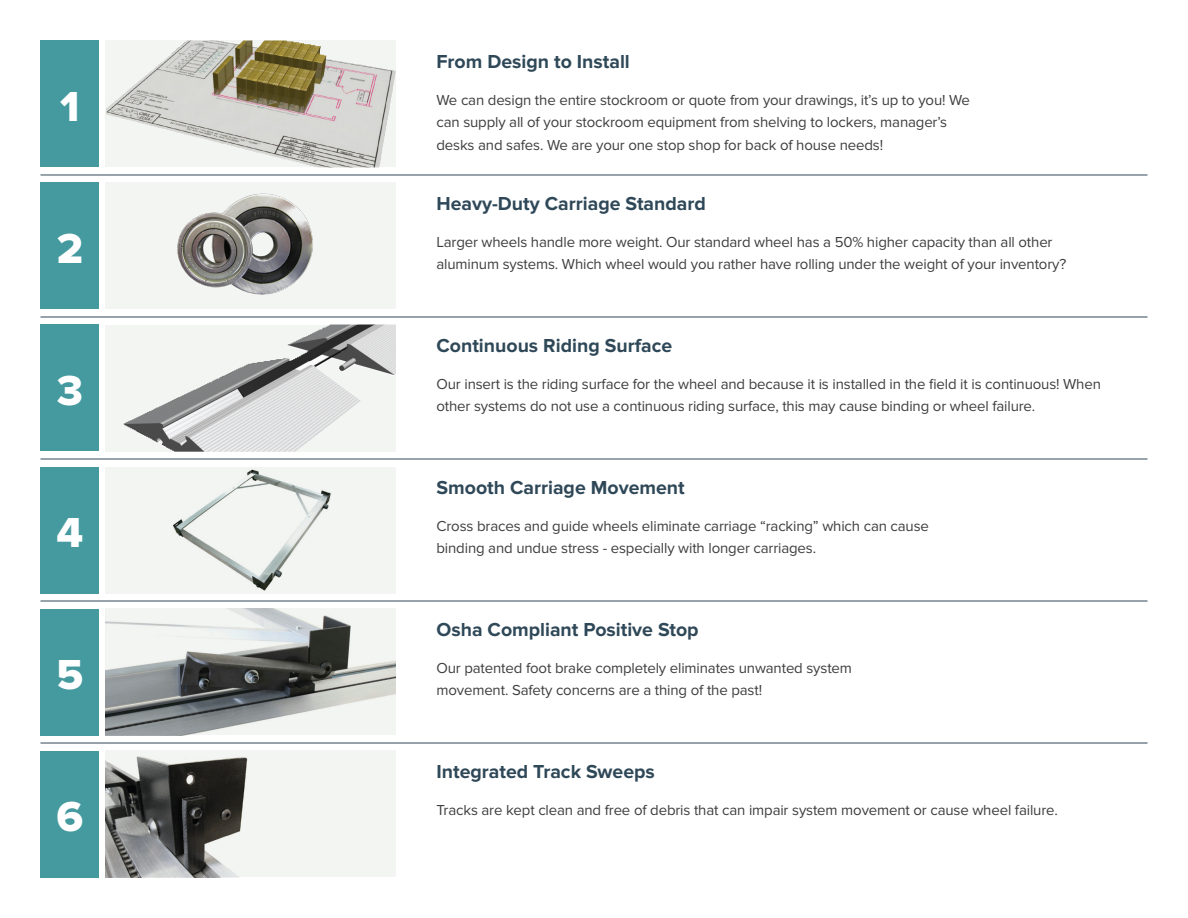
<style>
.page{position:relative;width:1188px;height:918px;background:#fff}
.page>*{position:absolute;margin:0;border:0;box-sizing:border-box;transform-origin:0 0}
.t1{font:43.5px "Proxima Nova Extrabld";color:#fff}
.t2{font:700 19.5px "Proxima Nova";color:#2f4858}
.t3{font:15px/22.5px "Proxima Nova";letter-spacing:-.01em;color:#3e3e3f}
</style>
<div class="page">
<div style="left:106px;top:183px;width:290px;height:126px;background:#f3f5f3"></div>
<div style="left:106px;top:467px;width:290px;height:127px;background:#f3f5f3"></div>
<div style="left:106px;top:750px;width:290px;height:127px;background:#f3f5f3"></div>
<img style="left:177px;top:193px;width:136px;height:102px">
<hr style="left:40px;top:175px;width:1108px;height:1px;background:#2f4858">
<hr style="left:40px;top:317px;width:1108px;height:1px;background:#2f4858">
<hr style="left:40px;top:459px;width:1108px;height:1px;background:#2f4858">
<hr style="left:40px;top:601px;width:1108px;height:1px;background:#2f4858">
<hr style="left:40px;top:743px;width:1108px;height:1px;background:#2f4858">
<div style="left:40px;top:40px;width:59px;height:127px;background:#449a9e"></div>
<svg style="left:106px;top:325px;width:290px;height:127px;fill:#f3f5f3"></svg>
<div style="left:40px;top:183px;width:59px;height:126px;background:#449a9e"></div>
<div style="left:40px;top:325px;width:59px;height:126px;background:#449a9e"></div>
<div style="left:40px;top:467px;width:59px;height:126px;background:#449a9e"></div>
<div style="left:40px;top:609px;width:59px;height:126px;background:#449a9e"></div>
<div style="left:40px;top:751px;width:59px;height:127px;background:#449a9e"></div>
<img style="left:106px;top:40px;width:290px;height:127px">
<img style="left:124px;top:325px;width:235px;height:127px">
<img style="left:173px;top:469px;width:158px;height:122px">
<img style="left:106px;top:608px;width:290px;height:127px">
<img style="left:106px;top:756px;width:142px;height:121px">
<p class="t2" style="left:436px;top:51px;width:195px">From Design to Install</p>
<p class="t1" style="left:60px;top:82px;width:21px">1</p>
<p class="t3" style="left:436px;top:89px;width:535px">We can design the entire stockroom or quote from your drawings, it’s up to you! We can supply all of your stockroom equipment from shelving to lockers, manager’s desks and safes. We are your one stop shop for back of house needs!</p>
<p class="t2" style="left:436px;top:193px;width:271px">Heavy-Duty Carriage Standard</p>
<p class="t1" style="left:57px;top:224px;width:28px">2</p>
<p class="t3" style="left:436px;top:231px;width:631px">Larger wheels handle more weight. Our standard wheel has a 50% higher capacity than all other aluminum systems. Which wheel would you rather have rolling under the weight of your inventory?</p>
<p class="t2" style="left:436px;top:335px;width:237px">Continuous Riding Surface</p>
<p class="t1" style="left:57px;top:366px;width:28px">3</p>
<p class="t3" style="left:436px;top:373px;width:666px">Our insert is the riding surface for the wheel and because it is installed in the field it is continuous! When other systems do not use a continuous riding surface, this may cause binding or wheel failure.</p>
<p class="t2" style="left:436px;top:477px;width:250px">Smooth Carriage Movement</p>
<p class="t1" style="left:57px;top:508px;width:28px">4</p>
<p class="t3" style="left:436px;top:515px;width:494px">Cross braces and guide wheels eliminate carriage “racking” which can cause binding and undue stress - especially with longer carriages.</p>
<p class="t2" style="left:436px;top:619px;width:264px">Osha Compliant Positive Stop</p>
<p class="t1" style="left:57px;top:650px;width:28px">5</p>
<p class="t3" style="left:436px;top:657px;width:417px">Our patented foot brake completely eliminates unwanted system movement. Safety concerns are a thing of the past!</p>
<p class="t2" style="left:436px;top:761px;width:220px">Integrated Track Sweeps</p>
<p class="t1" style="left:57px;top:792px;width:28px">6</p>
<p class="t3" style="left:436px;top:799px;width:623px">Tracks are kept clean and free of debris that can impair system movement or cause wheel failure.</p>
</div>
